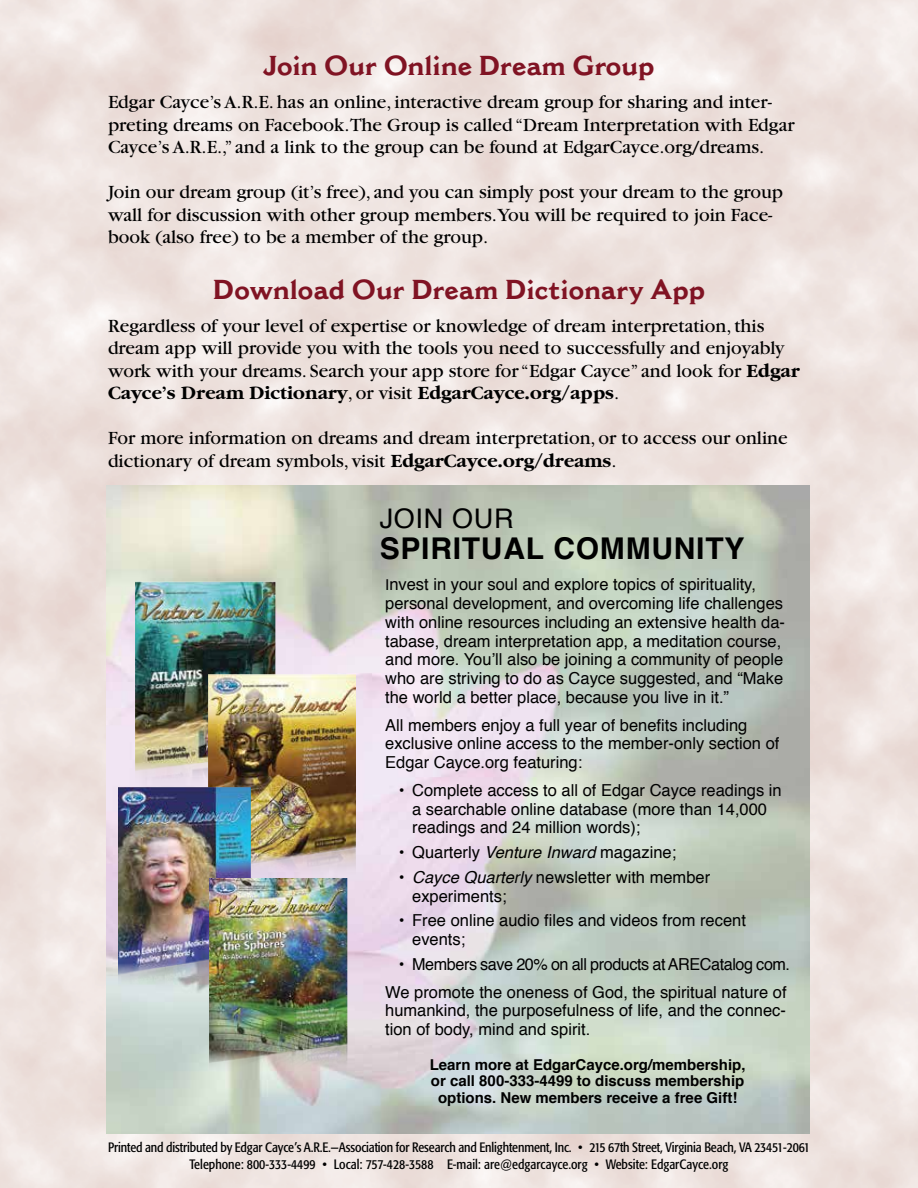
<style>
.page{position:relative;width:918px;height:1188px;background:#fff}
.page>*{position:absolute;margin:0;border:0;box-sizing:border-box;transform-origin:0 0}
.t1{font:700 30px "Helvetica";letter-spacing:.025em;color:#000}
.t2{font:700 27px "Cantoria";color:#801323}
.t3{font:27px "Helvetica";letter-spacing:.025em;color:#000}
.t4{font:19.5px/22.5px "Garamond";color:#000}
.t5{font:16.5px/18.8px "Helvetica";color:#000}
.t6{font:700 15px/16.5px "Helvetica";color:#000;text-align:center}
.t7{font:condensed 13.5px/17px "Formata";letter-spacing:-.01em;color:#000;text-align:center}
.s1{font-weight:700}
.s2{font-size:15px}
.s3{font-style:italic}
</style>
<div class="page">
<img style="left:106px;top:485px;width:704px;height:649px">
<img style="left:136px;top:581px;width:139px;height:204px">
<img style="left:209px;top:674px;width:147px;height:203px">
<img style="left:118px;top:787px;width:133px;height:203px">
<img style="left:210px;top:878px;width:137px;height:195px">
<h2 class="t2" style="left:264px;top:50px;width:392px">Join Our Online Dream Group</h2>
<p class="t4" style="left:108px;top:91px;width:688px">Edgar Cayce’s A.R.E. has an online, interactive dream group for sharing and inter&shy;preting dreams on Facebook.The Group is called “Dream Interpretation with Edgar<br>Cayce’s A.R.E.,” and a link to the group can be found at EdgarCayce.org/dreams.</p>
<p class="t4" style="left:108px;top:181px;width:677px">Join our dream group (it’s free), and you can simply post your dream to the group wall for discussion with other group members.You will be required to join Face&shy;book (also free) to be a member of the group.</p>
<h2 class="t2" style="left:213px;top:273px;width:494px">Download Our Dream Dictionary App</h2>
<p class="t4" style="left:108px;top:315px;width:693px">Regardless of your level of expertise or knowledge of dream interpretation, this dream app will provide you with the tools you need to successfully and enjoyably work with your dreams. Search your app store for “Edgar Cayce” and look for <span class="s1">Edgar Cayce’s Dream Dictionary</span>, or visit <span class="s1">EdgarCayce.org/apps</span>.</p>
<p class="t4" style="left:108px;top:427px;width:681px">For more information on dreams and dream interpretation, or to access our online dictionary of dream symbols, visit <span class="s1">EdgarCayce.org/dreams</span>.</p>
<h2 class="t3" style="left:380px;top:497px;width:135px">JOIN OUR</h2>
<h1 class="t1" style="left:380px;top:524px;width:366px">SPIRITUAL COMMUNITY</h1>
<p class="t5" style="left:385px;top:576px;width:401px"><span class="s2">I</span>nvest in your soul and explore topics of spirituality, personal development, and overcoming life challenges with online resources including an extensive health da&shy;tabase, dream interpretation app, a meditation course, and more. You’ll also be joining a community of people who are striving to do as Cayce suggested, and “Make the world a better place, because you live in it.”</p>
<p class="t5" style="left:385px;top:716px;width:396px">All members enjoy a full year of benefits including exclusive online access to the member-only section of<br>Edgar Cayce.org featuring:</p>
<p class="t5" style="left:412px;top:781px;width:371px;text-indent:-13px">• Complete access to all of Edgar Cayce readings in a searchable online database (more than 14,000 readings and 24 million words);</p>
<p class="t5" style="left:399px;top:844px;width:279px">• Quarterly <span class="s3">Venture Inward</span> magazine;</p>
<p class="t5" style="left:412px;top:868px;width:300px;text-indent:-13px">• <span class="s3">Cayce Quarterly</span> newsletter with member experiments;</p>
<p class="t5" style="left:412px;top:912px;width:335px;text-indent:-13px">• Free online audio files and videos from recent events;</p>
<p class="t5" style="left:385px;top:951px;width:406px;line-height:27.8px;text-align:right">• Members save 20% on all products at ARECatalog com.<br>We promote the oneness of God, the spiritual nature of</p>
<p class="t5" style="left:385px;top:1002px;width:402px">humankind, the purposefulness of life, and the connec&shy;tion of body, mind and spirit.</p>
<p class="t6" style="left:430px;top:1056px;width:317px">Learn more at EdgarCayce.org/membership, or call 800-333-4499 to discuss membership options. New members receive a free Gift!</p>
<p class="t7" style="left:108px;top:1139px;width:704px">Printed and distributed by Edgar Cayce’s A.R.E.—Association for Research and Enlightenment, Inc. • 215 67th Street, Virginia Beach, VA 23451-2061<br>Telephone: 800-333-4499 • Local: 757-428-3588 E-mail: are@edgarcayce.org • Website: EdgarCayce.org</p>
</div>
